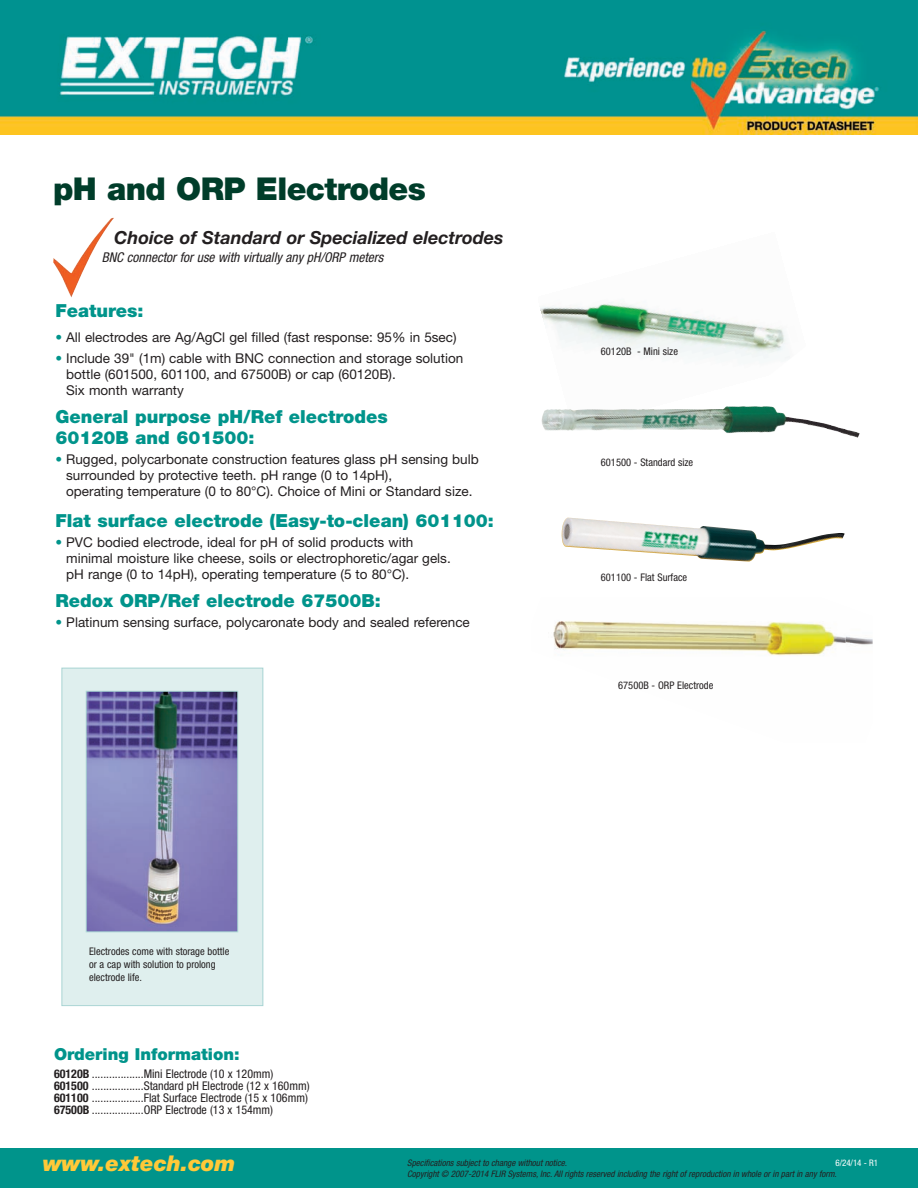
<style>
.page{position:relative;width:918px;height:1188px;background:#fff}
.page>*{position:absolute;margin:0;border:0;box-sizing:border-box;transform-origin:0 0}
.t1{font:900 31.5px "Helvetica Neue LT";letter-spacing:-.02em;color:#003d2a}
.t2{font:italic 900 21.75px "Helvetica Neue LT";color:#ffc938}
.t3{font:900 18px/21px "Helvetica Neue LT";color:#00948b}
.t4{font:italic 700 18px "Helvetica Neue LT";color:#231f20}
.t5{font:900 16.5px "Helvetica Neue LT";color:#00948b}
.t6{font:13.5px/16.2px "Helvetica Neue LT";color:#231f20}
.t7{font:italic condensed 13.5px "Helvetica Neue LT";color:#231f20}
.t8{font:condensed 12px/12px "Helvetica Neue LT";color:#231f20}
.t9{font:condensed 10.5px/13.4px "Helvetica Neue LT";color:#231f20}
.t10{font:italic condensed 9px "Helvetica Neue LT";color:#231f20}
.t11{font:condensed 9px "Helvetica Neue LT";color:#fff}
.s1{color:#00948b}
.s2{font-weight:700}
</style>
<div class="page">
<div style="left:62px;top:668px;width:200px;height:337px;background:#dfefee"></div>
<div style="left:62px;top:668px;width:201px;height:338px;border:1px solid #a8d4d3"></div>
<div style="left:0;top:1148px;width:918px;height:40px;background:#00948b"></div>
<img style="left:53px;top:217px;width:61px;height:81px">
<img style="left:0;top:0;width:918px;height:135px">
<img style="left:561px;top:518px;width:284px;height:44px">
<img style="left:540px;top:302px;width:250px;height:57px">
<img style="left:88px;top:693px;width:148px;height:237px">
<div style="left:86px;top:691px;width:152px;height:241px;border:1px solid #a8d4d3"></div>
<img style="left:541px;top:406px;width:319px;height:32px">
<img style="left:846px;top:636px;width:27px;height:9px">
<img style="left:553px;top:621px;width:7px;height:28px">
<img style="left:560px;top:621px;width:286px;height:35px">
<h1 class="t1" style="left:53px;top:177px;width:374px">pH and ORP Electrodes</h1>
<h3 class="t4" style="left:114px;top:231px;width:391px">Choice of Standard or Specialized electrodes</h3>
<p class="t7" style="left:102px;top:252px;width:283px">BNC connector for use with virtually any pH/ORP meters</p>
<h3 class="t3" style="left:56px;top:302px;width:90px">Features:</h3>
<p class="t6" style="left:56px;top:330px;width:403px"><span class="s1">•</span> All electrodes are Ag/AgCl gel filled (fast response: 95% in 5sec)</p>
<p class="t6" style="left:66px;top:351px;width:399px;text-indent:-11px"><span class="s1">•</span> Include 39" (1m) cable with BNC connection and storage solution bottle (601500, 601100, and 67500B) or cap (60120B).<br>Six month warranty</p>
<h3 class="t3" style="left:56px;top:408px;width:334px">General purpose pH/Ref electrodes<br>60120B and 601500:</h3>
<p class="t6" style="left:66px;top:452px;width:414px;text-indent:-11px"><span class="s1">•</span> Rugged, polycarbonate construction features glass pH sensing bulb surrounded by protective teeth. pH range (0 to 14pH),<br>operating temperature (0 to 80°C). Choice of Mini or Standard size.</p>
<h3 class="t3" style="left:56px;top:512px;width:440px">Flat surface electrode (Easy-to-clean) 601100:</h3>
<p class="t6" style="left:66px;top:535px;width:386px;text-indent:-11px"><span class="s1">•</span> PVC bodied electrode, ideal for pH of solid products with minimal moisture like cheese, soils or electrophoretic/agar gels. pH range (0 to 14pH), operating temperature (5 to 80°C).</p>
<h3 class="t3" style="left:56px;top:592px;width:327px">Redox ORP/Ref electrode 67500B:</h3>
<p class="t6" style="left:56px;top:615px;width:416px"><span class="s1">•</span> Platinum sensing surface, polycaronate body and sealed reference</p>
<p class="t9" style="left:601px;top:346px;width:79px">60120B - Mini size</p>
<p class="t9" style="left:601px;top:456px;width:94px">601500 - Standard size</p>
<p class="t9" style="left:601px;top:572px;width:88px">601100 - Flat Surface</p>
<p class="t9" style="left:618px;top:679px;width:97px">67500B - ORP Electrode</p>
<p class="t9" style="left:89px;top:945px;width:142px">Electrodes come with storage bottle or a cap with solution to prolong electrode life.</p>
<p class="t5" style="left:54px;top:1048px;width:187px">Ordering Information:</p>
<p class="t8" style="left:54px;top:1069px;width:257px"><span class="s2">60120B</span> ..................Mini Electrode (10 x 120mm)<br><span class="s2">601500</span> ..................Standard pH Electrode (12 x 160mm)<br><span class="s2">601100</span> ..................Flat Surface Electrode (15 x 106mm)<br><span class="s2">67500B</span> ..................ORP Electrode (13 x 154mm)</p>
<h2 class="t2" style="left:43px;top:1156px;width:194px">www.extech.com</h2>
<p class="t10" style="left:407px;top:1160px;width:161px">Specifications subject to change without notice.</p>
<p class="t11" style="left:835px;top:1160px;width:44px">6/24/14 - R1</p>
<p class="t10" style="left:407px;top:1171px;width:431px">Copyright © 2007-2014 FLIR Systems, Inc. All rights reserved including the right of reproduction in whole or in part in any form.</p>
</div>
